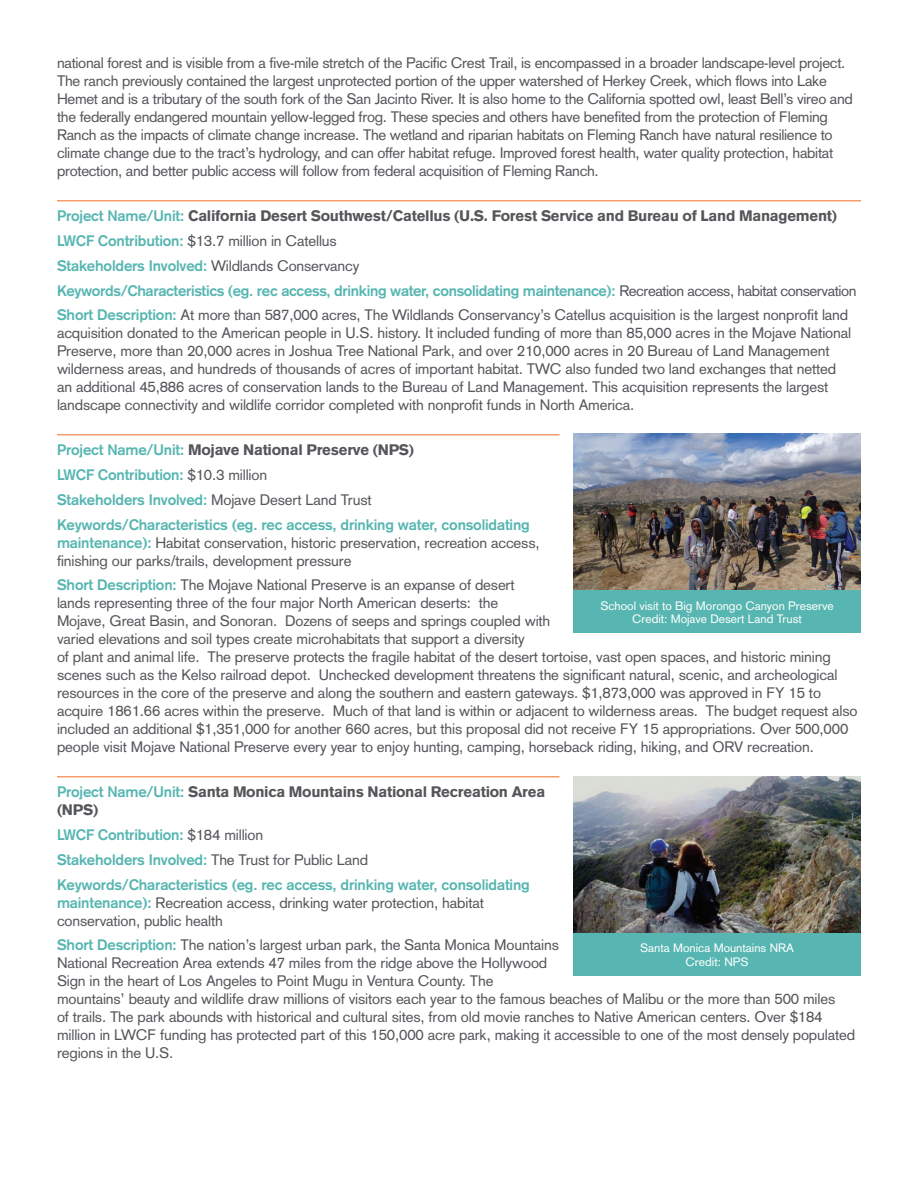
<style>
.page{position:relative;width:918px;height:1188px;background:#fff}
.page>*{position:absolute;margin:0;border:0;box-sizing:border-box;transform-origin:0 0}
.t1{font:15px/18px "Akzidenz Grotesk";letter-spacing:-.01em;color:#54565a}
.t2{font:700 15px/24.8px "Akzidenz Grotesk";letter-spacing:-.01em;color:#57b6b1}
.t3{font:900 15px/18px "Akzidenz Grotesk";letter-spacing:-.02em;color:#54565a}
.t4{font:12px/13.5px "Akzidenz Grotesk";color:#fff;text-align:center}
.s1{font-weight:700;color:#57b6b1}
.s2{font-weight:900}
.s3{font-weight:900;color:#54565a}
.s4{font-weight:400;color:#54565a}
</style>
<div class="page">
<hr style="left:57px;top:200px;width:804px;height:1px;background:#f36b23">
<hr style="left:57px;top:434px;width:503px;height:1px;background:#f36b23">
<hr style="left:57px;top:776px;width:503px;height:1px;background:#f36b23">
<img style="left:573px;top:434px;width:288px;height:157px">
<div style="left:573px;top:591px;width:288px;height:42px;background:#57b6b1"></div>
<img style="left:573px;top:776px;width:288px;height:157px">
<div style="left:573px;top:933px;width:288px;height:42px;background:#57b6b1"></div>
<p class="t1" style="left:57px;top:54px;width:797px">national forest and is visible from a five-mile stretch of the Pacific Crest Trail, is encompassed in a broader landscape-level project.<br>The ranch previously contained the largest unprotected portion of the upper watershed of Herkey Creek, which flows into Lake Hemet and is a tributary of the south fork of the San Jacinto River. It is also home to the California spotted owl, least Bell’s vireo and the federally endangered mountain yellow-legged frog. These species and others have benefited from the protection of Fleming Ranch as the impacts of climate change increase. The wetland and riparian habitats on Fleming Ranch have natural resilience to climate change due to the tract’s hydrology, and can offer habitat refuge. Improved forest health, water quality protection, habitat protection, and better public access will follow from federal acquisition of Fleming Ranch.</p>
<p class="t1" style="left:57px;top:204px;width:801px;line-height:24.8px"><span class="s1">Project Name/Unit:</span> <span class="s2">California Desert Southwest/Catellus (U.S. Forest Service and Bureau of Land Management)<br></span><span class="s1">LWCF Contribution:</span> $13.7 million in Catellus<br><span class="s1">Stakeholders Involved:</span> Wildlands Conservancy<br><span class="s1">Keywords/Characteristics (eg. rec access, drinking water, consolidating maintenance):</span> Recreation access, habitat conservation <span class="s1">Short Description:</span> At more than 587,000 acres, The Wildlands Conservancy’s Catellus acquisition is the largest nonprofit land</p>
<p class="t1" style="left:57px;top:324px;width:796px">acquisition donated to the American people in U.S. history. It included funding of more than 85,000 acres in the Mojave National Preserve, more than 20,000 acres in Joshua Tree National Park, and over 210,000 acres in 20 Bureau of Land Management wilderness areas, and hundreds of thousands of acres of important habitat. TWC also funded two land exchanges that netted an additional 45,886 acres of conservation lands to the Bureau of Land Management. This acquisition represents the largest landscape connectivity and wildlife corridor completed with nonprofit funds in North America.</p>
<p class="t2" style="left:57px;top:438px;width:474px">Project Name/Unit: <span class="s3">Mojave National Preserve (NPS)<br></span>LWCF Contribution: <span class="s4">$10.3 million<br></span>Stakeholders Involved: <span class="s4">Mojave Desert Land Trust </span>Keywords/Characteristics (eg. rec access, drinking water, consolidating</p>
<p class="t1" style="left:57px;top:533px;width:484px"><span class="s1">maintenance):</span> Habitat conservation, historic preservation, recreation access, finishing our parks/trails, development pressure</p>
<p class="t1" style="left:57px;top:576px;width:802px"><span class="s1">Short Description:</span> The Mojave National Preserve is an expanse of desert<br>lands representing three of the four major North American deserts: the<br>Mojave, Great Basin, and Sonoran. Dozens of seeps and springs coupled with<br>varied elevations and soil types create microhabitats that support a diversity<br>of plant and animal life. The preserve protects the fragile habitat of the desert tortoise, vast open spaces, and historic mining scenes such as the Kelso railroad depot. Unchecked development threatens the significant natural, scenic, and archeological resources in the core of the preserve and along the southern and eastern gateways. $1,873,000 was approved in FY 15 to acquire 1861.66 acres within the preserve. Much of that land is within or adjacent to wilderness areas. The budget request also included an additional $1,351,000 for another 660 acres, but this proposal did not receive FY 15 appropriations. Over 500,000 people visit Mojave National Preserve every year to enjoy hunting, camping, horseback riding, hiking, and ORV recreation.</p>
<p class="t3" style="left:57px;top:783px;width:490px"><span class="s1">Project Name/Unit:</span> Santa Monica Mountains National Recreation Area (NPS)</p>
<p class="t2" style="left:57px;top:822px;width:474px">LWCF Contribution: <span class="s4">$184 million<br></span>Stakeholders Involved: <span class="s4">The Trust for Public Land<br></span>Keywords/Characteristics (eg. rec access, drinking water, consolidating</p>
<p class="t1" style="left:57px;top:893px;width:428px"><span class="s1">maintenance):</span> Recreation access, drinking water protection, habitat conservation, public health</p>
<p class="t1" style="left:57px;top:936px;width:800px"><span class="s1">Short Description:</span> The nation’s largest urban park, the Santa Monica Mountains<br>National Recreation Area extends 47 miles from the ridge above the Hollywood<br>Sign in the heart of Los Angeles to Point Mugu in Ventura County. The<br>mountains’ beauty and wildlife draw millions of visitors each year to the famous beaches of Malibu or the more than 500 miles<br>of trails. The park abounds with historical and cultural sites, from old movie ranches to Native American centers. Over $184 million in LWCF funding has protected part of this 150,000 acre park, making it accessible to one of the most densely populated regions in the U.S.</p>
<p class="t4" style="left:600px;top:599px;width:235px">School visit to Big Morongo Canyon Preserve<br>Credit: Mojave Desert Land Trust</p>
<p class="t4" style="left:640px;top:941px;width:155px">Santa Monica Mountains NRA<br>Credit: NPS</p>
</div>
